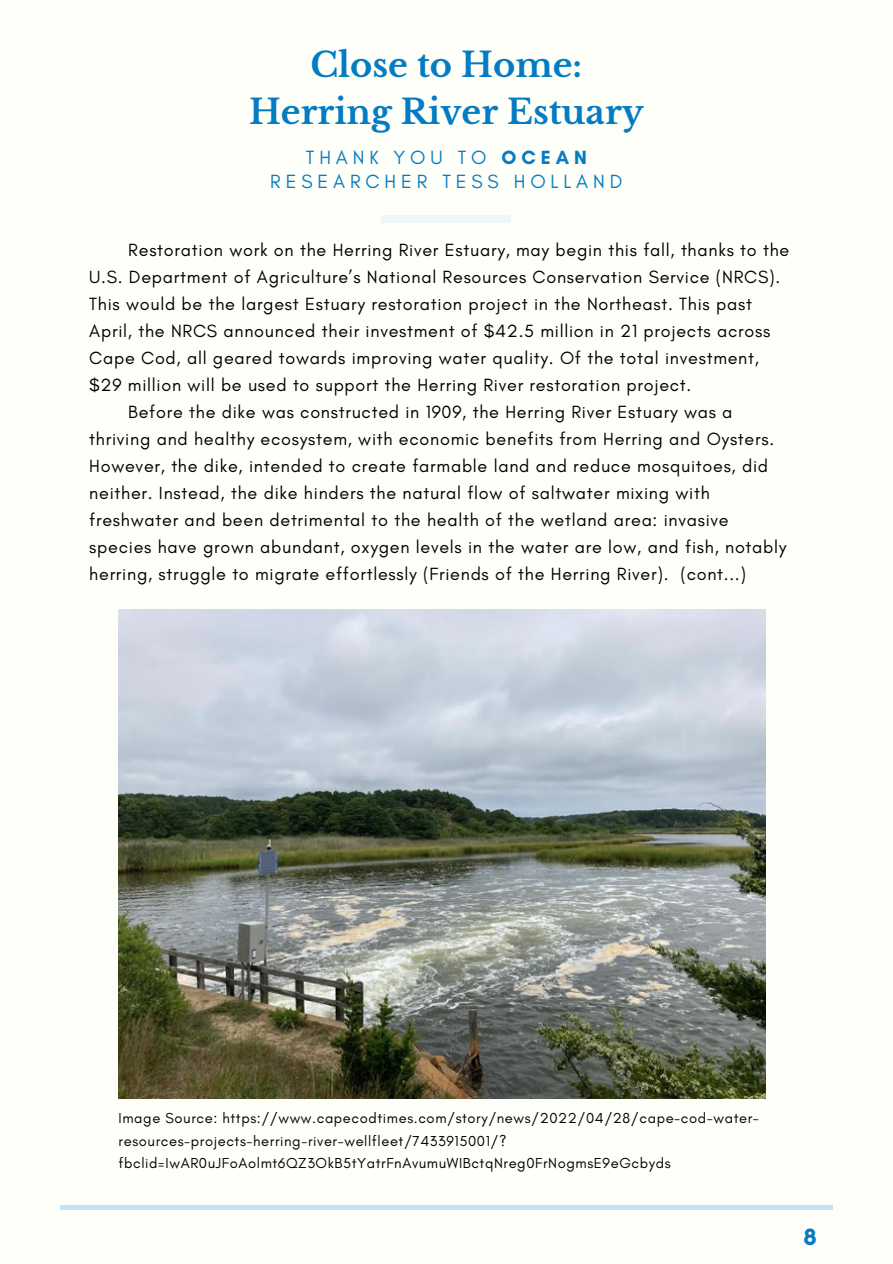
<style>
.page{position:relative;width:893px;height:1264px;background:#fff}
.page>*{position:absolute;margin:0;border:0;box-sizing:border-box;transform-origin:0 0}
.t1{font:700 33.75px/47.2px "Libre Baskerville";color:#047cc3;text-align:center}
.t2{font:700 24px "Glacial Indifference";color:#047cc3}
.t3{font:19.5px/23.5px "Glacial Indifference";letter-spacing:.25em;color:#047cc3;text-align:center}
.t4{font:18px "Glacial Indifference";letter-spacing:.04em;color:#000}
.t5{font:14.7px/22.5px "Glacial Indifference";letter-spacing:.04em;color:#000}
.s1{font-weight:700}
</style>
<div class="page">
<div style="left:0;top:0;width:892px;height:1262px;background:#fffff9"></div>
<div style="left:381px;top:215px;width:130px;height:8px;background:#ecf7f9"></div>
<hr style="left:60px;top:1205px;width:772px;height:4px;background:#bfe4f9">
<img style="left:119px;top:610px;width:646px;height:489px">
<h1 class="t1" style="left:249px;top:41px;width:396px">Close to Home:<br>Herring River Estuary</h1>
<p class="t3" style="left:270px;top:145px;width:353px">THANK YOU TO <span class="s1">OCEAN<br></span>RESEARCHER TESS HOLLAND</p>
<p class="t4" style="left:128px;top:239px;width:662px">Restoration work on the Herring River Estuary, may begin this fall, thanks to the</p>
<p class="t4" style="left:89px;top:266px;width:692px">U.S. Department of Agriculture’s National Resources Conservation Service (NRCS).</p>
<p class="t4" style="left:89px;top:293px;width:664px">This would be the largest Estuary restoration project in the Northeast. This past</p>
<p class="t4" style="left:89px;top:320px;width:682px">April, the NRCS announced their investment of $42.5 million in 21 projects across</p>
<p class="t4" style="left:89px;top:347px;width:671px">Cape Cod, all geared towards improving water quality. Of the total investment,</p>
<p class="t4" style="left:89px;top:374px;width:603px">$29 million will be used to support the Herring River restoration project.</p>
<p class="t4" style="left:128px;top:401px;width:605px">Before the dike was constructed in 1909, the Herring River Estuary was a</p>
<p class="t4" style="left:89px;top:428px;width:686px">thriving and healthy ecosystem, with economic benefits from Herring and Oysters.</p>
<p class="t4" style="left:89px;top:455px;width:680px">However, the dike, intended to create farmable land and reduce mosquitoes, did</p>
<p class="t4" style="left:89px;top:482px;width:622px">neither. Instead, the dike hinders the natural flow of saltwater mixing with</p>
<p class="t4" style="left:89px;top:509px;width:641px">freshwater and been detrimental to the health of the wetland area: invasive</p>
<p class="t4" style="left:89px;top:536px;width:698px">species have grown abundant, oxygen levels in the water are low, and fish, notably</p>
<p class="t4" style="left:89px;top:563px;width:658px">herring, struggle to migrate effortlessly (Friends of the Herring River). (cont...)</p>
<p class="t5" style="left:119px;top:1106px;width:641px">Image Source: https://www.capecodtimes.com/story/news/2022/04/28/cape-cod-water&shy;resources-projects-herring-river-wellfleet/7433915001/? fbclid=IwAR0uJFoAolmt6QZ3OkB5tYatrFnAvumuWIBctqNreg0FrNogmsE9eGcbyds</p>
<h2 class="t2" style="left:803px;top:1221px;width:15px">8</h2>
</div>
